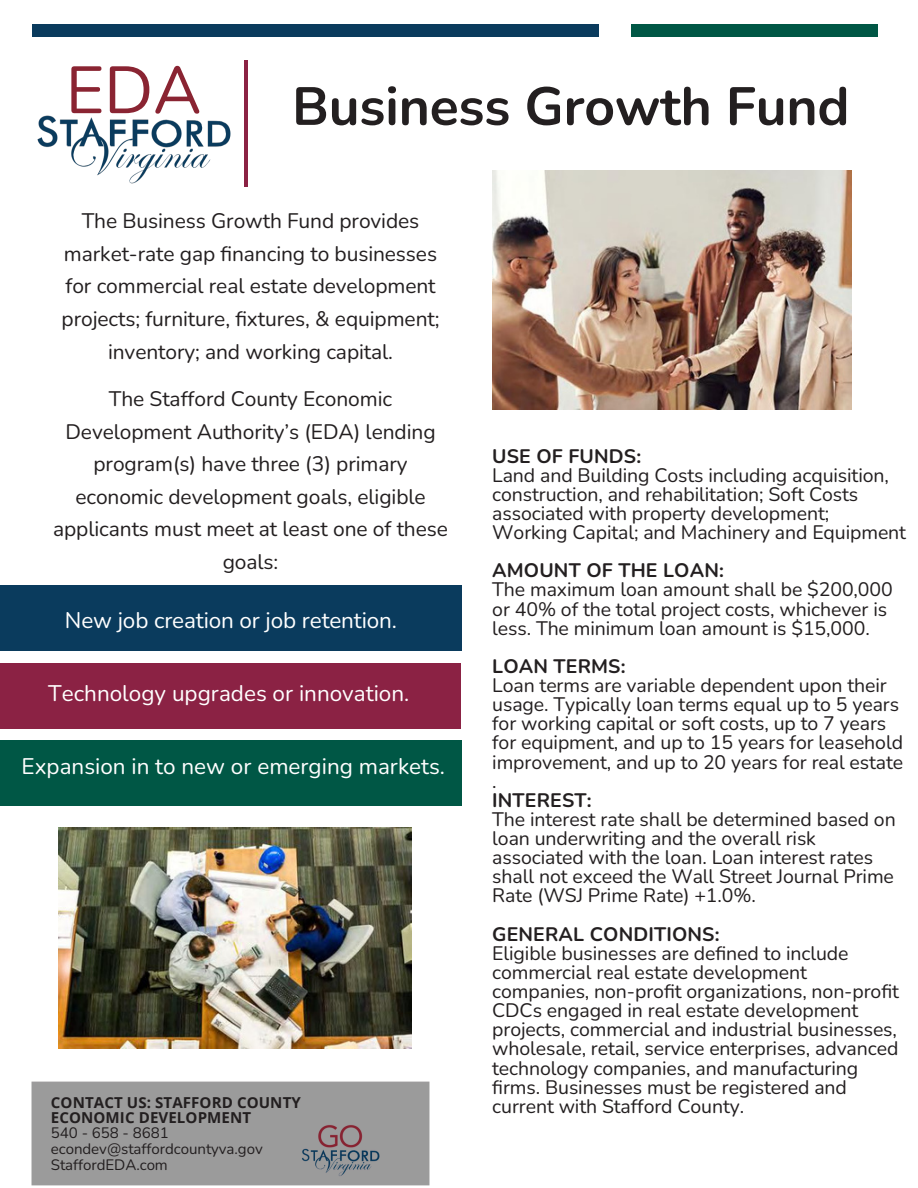
<style>
.page{position:relative;width:918px;height:1188px;background:#fff}
.page>*{position:absolute;margin:0;border:0;box-sizing:border-box;transform-origin:0 0}
.t1{font:66.45px "Nunito";color:#8a2432}
.t2{font:700 53.55px "Nunito";letter-spacing:-.005em;color:#231f20}
.t3{font:22.5px "Nunito";color:#fff}
.t4{font:21px/32.7px "Nunito";letter-spacing:-.005em;color:#231f20;text-align:center}
.t5{font:19.5px/19.2px "Nunito";letter-spacing:-.005em;color:#231f20}
.t6{font:15.15px/15.8px "Nunito";letter-spacing:-.005em;color:#231f20}
.t7{font:700 15.15px/15.8px "Open Sans";letter-spacing:.005em;color:#231f20}
.s1{font-weight:700}
</style>
<div class="page">
<div style="left:0;top:585px;width:462px;height:65px;background:#0a3b5d"></div>
<div style="left:0;top:664px;width:460px;height:65px;background:#8b2244"></div>
<div style="left:0;top:741px;width:462px;height:65px;background:#005745"></div>
<div style="left:32px;top:24px;width:566px;height:13px;background:#0a3b5d"></div>
<hr style="left:244px;top:60px;width:4px;height:127px;background:#8b2244">
<div style="left:631px;top:24px;width:247px;height:13px;background:#005745"></div>
<img style="left:492px;top:170px;width:359px;height:240px">
<img style="left:58px;top:828px;width:353px;height:220px">
<img style="left:37px;top:115px;width:194px;height:69px">
<div style="left:31px;top:1081px;width:399px;height:105px;background:#9b9b9b"></div>
<p class="t1" style="left:66px;top:46px;width:137px">EDA</p>
<h3 class="t2" style="left:292px;top:71px;width:559px">Business Growth Fund</h3>
<h3 class="t4" style="left:62px;top:205px;width:379px">The Business Growth Fund provides market-rate gap financing to businesses for commercial real estate development projects; furniture, fixtures, &amp; equipment; inventory; and working capital.</h3>
<h4 class="t4" style="left:53px;top:383px;width:396px">The Stafford County Economic<br>Development Authority’s (EDA) lending program(s) have three (3) primary economic development goals, eligible applicants must meet at least one of these goals:</h4>
<h4 class="t3" style="left:65px;top:605px;width:334px">New job creation or job retention.</h4>
<h4 class="t3" style="left:48px;top:678px;width:363px">Technology upgrades or innovation.</h4>
<h4 class="t3" style="left:22px;top:751px;width:425px">Expansion in to new or emerging markets.</h4>
<p class="t7" style="left:51px;top:1094px;width:252px">CONTACT US: STAFFORD COUNTY<br>ECONOMIC DEVELOPMENT</p>
<p class="t6" style="left:51px;top:1125px;width:213px">540 - 658 - 8681 econdev@staffordcountyva.gov<br>StaffordEDA.com</p>
<p class="t5" style="left:492px;top:446px;width:415px"><span class="s1">USE OF FUNDS:<br></span>Land and Building Costs including acquisition, construction, and rehabilitation; Soft Costs associated with property development; Working Capital; and Machinery and Equipment</p>
<p class="t5" style="left:492px;top:561px;width:402px"><span class="s1">AMOUNT OF THE LOAN:<br></span>The maximum loan amount shall be $200,000 or 40% of the total project costs, whichever is less. The minimum loan amount is $15,000.</p>
<p class="t5" style="left:492px;top:657px;width:413px"><span class="s1">LOAN TERMS:<br></span>Loan terms are variable dependent upon their usage. Typically loan terms equal up to 5 years for working capital or soft costs, up to 7 years for equipment, and up to 15 years for leasehold improvement, and up to 20 years for real estate .<br><span class="s1">INTEREST:<br></span>The interest rate shall be determined based on loan underwriting and the overall risk associated with the loan. Loan interest rates shall not exceed the Wall Street Journal Prime Rate (WSJ Prime Rate) +1.0%.</p>
<p class="t5" style="left:492px;top:925px;width:408px"><span class="s1">GENERAL CONDITIONS:<br></span>Eligible businesses are defined to include commercial real estate development companies, non-profit organizations, non-profit CDCs engaged in real estate development projects, commercial and industrial businesses, wholesale, retail, service enterprises, advanced technology companies, and manufacturing firms. Businesses must be registered and current with Stafford County.</p>
</div>
